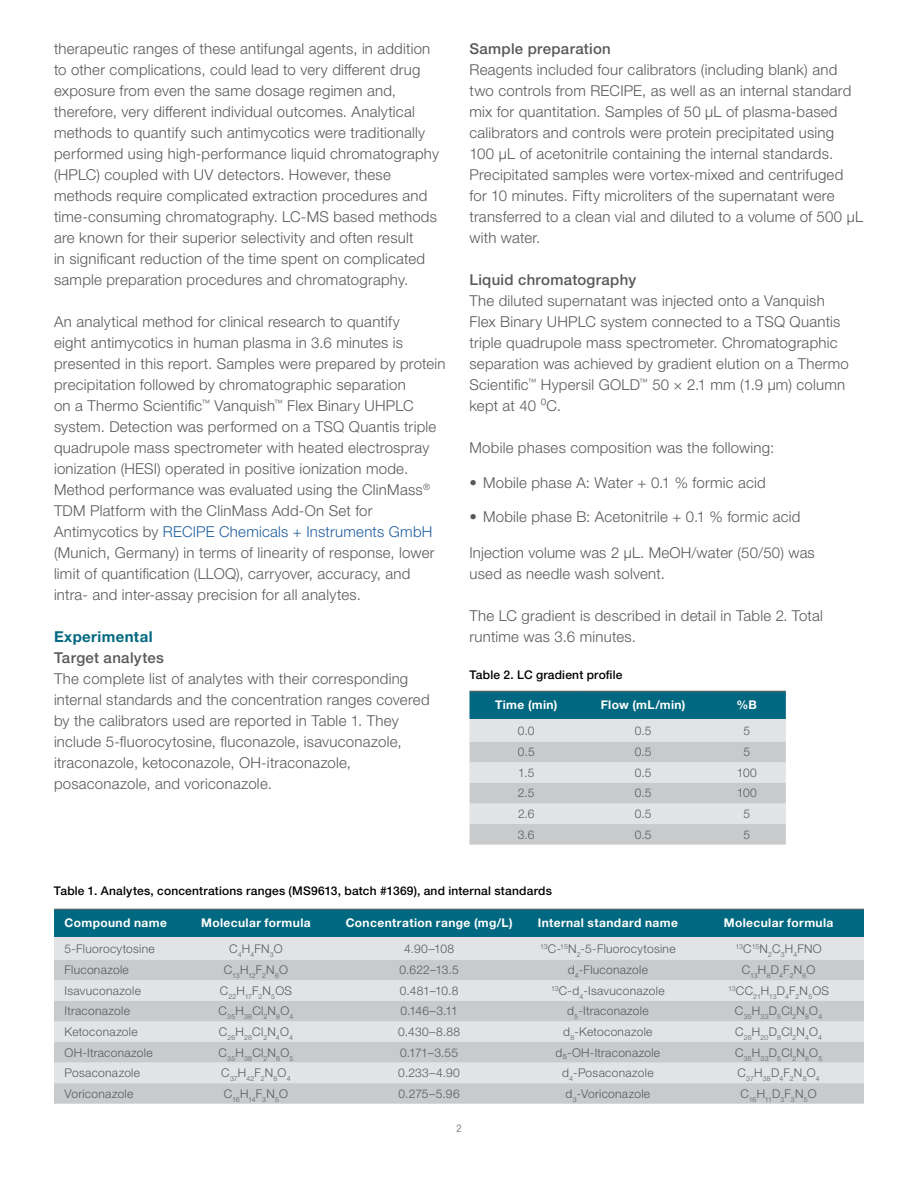
<style>
.page{position:relative;width:918px;height:1188px;background:#fff}
.page>*{position:absolute;margin:0;border:0;box-sizing:border-box;transform-origin:0 0}
.t1{font:300 15px/21px "Helvetica Neue LTW1 G";letter-spacing:.015em;color:#58595b}
.t2{font:500 15px "Helvetica Neue LTW1 G";letter-spacing:.02em;color:#58595b}
.t3{font:700 15px "Helvetica Neue LTW1 G";letter-spacing:.025em;color:#006880}
.t4{font:300 12px "Helvetica Neue LTW1 G";letter-spacing:.025em;color:#58595b}
.t5{font:700 12px "Helvetica Neue LTW1 G";letter-spacing:.035em;color:#fff}
.t6{font:500 12px "Helvetica Neue LTW1 G";letter-spacing:.02em;color:#000}
.t7{font:300 condensed 10.5px "Helvetica Neue LTW1 G";color:#58595b}
.t8{font:300 7.05px "Helvetica Neue LTW1 G";letter-spacing:.005em;color:#58595b}
.s1{color:#215e9e}
.s2{font-size:12px}
</style>
<div class="page">
<svg style="left:469px;top:692px;width:317px;height:153px;background:#b0c3c8"></svg>
<hr style="left:469px;top:691px;width:110px;height:1px;background:#58595b">
<hr style="left:579px;top:691px;width:129px;height:1px;background:#58595b">
<hr style="left:708px;top:691px;width:78px;height:1px;background:#58595b">
<div style="left:54px;top:910px;width:810px;height:27px;background:#006880"></div>
<div style="left:54px;top:937px;width:810px;height:23px;background:#e2e3e4"></div>
<svg style="left:54px;top:960px;width:810px;height:144px;background:#d3d4d6"></svg>
<hr style="left:54px;top:909px;width:122px;height:1px;background:#58595b">
<hr style="left:176px;top:909px;width:160px;height:1px;background:#58595b">
<hr style="left:336px;top:909px;width:186px;height:1px;background:#58595b">
<hr style="left:522px;top:909px;width:171px;height:1px;background:#58595b">
<hr style="left:693px;top:909px;width:171px;height:1px;background:#58595b">
<p class="t1" style="left:54px;top:38px;width:386px">therapeutic ranges of these antifungal agents, in addition to other complications, could lead to very different drug exposure from even the same dosage regimen and, therefore, very different individual outcomes. Analytical methods to quantify such antimycotics were traditionally performed using high-performance liquid chromatography (HPLC) coupled with UV detectors. However, these methods require complicated extraction procedures and time-consuming chromatography. LC-MS based methods are known for their superior selectivity and often result<br>in significant reduction of the time spent on complicated sample preparation procedures and chromatography.</p>
<p class="t1" style="left:54px;top:311px;width:393px">An analytical method for clinical research to quantify<br>eight antimycotics in human plasma in 3.6 minutes is presented in this report. Samples were prepared by protein precipitation followed by chromatographic separation<br>on a Thermo Scientific<sup>™</sup> Vanquish<sup>™</sup> Flex Binary UHPLC system. Detection was performed on a TSQ Quantis triple quadrupole mass spectrometer with heated electrospray ionization (HESI) operated in positive ionization mode.<br>Method performance was evaluated using the ClinMass<sup>® </sup>TDM Platform with the ClinMass Add-On Set for Antimycotics by <span class="s1">RECIPE Chemicals + Instruments GmbH </span>(Munich, Germany) in terms of linearity of response, lower limit of quantification (LLOQ), carryover, accuracy, and intra- and inter-assay precision for all analytes.</p>
<p class="t3" style="left:54px;top:627px;width:100px">Experimental</p>
<p class="t2" style="left:54px;top:649px;width:111px">Target analytes</p>
<p class="t1" style="left:54px;top:668px;width:377px">The complete list of analytes with their corresponding internal standards and the concentration ranges covered by the calibrators used are reported in Table 1. They include 5-fluorocytosine, fluconazole, isavuconazole, itraconazole, ketoconazole, OH-itraconazole, posaconazole, and voriconazole.</p>
<p class="t2" style="left:469px;top:40px;width:143px">Sample preparation</p>
<p class="t1" style="left:469px;top:59px;width:395px">Reagents included four calibrators (including blank) and two controls from RECIPE, as well as an internal standard mix for quantitation. Samples of 50 µL of plasma-based calibrators and controls were protein precipitated using<br>100 µL of acetonitrile containing the internal standards.<br>Precipitated samples were vortex-mixed and centrifuged for 10 minutes. Fifty microliters of the supernatant were transferred to a clean vial and diluted to a volume of 500 µL with water.</p>
<p class="t2" style="left:469px;top:271px;width:168px">Liquid chromatography</p>
<p class="t1" style="left:469px;top:290px;width:381px">The diluted supernatant was injected onto a Vanquish Flex Binary UHPLC system connected to a TSQ Quantis triple quadrupole mass spectrometer. Chromatographic separation was achieved by gradient elution on a Thermo Scientific<sup>™</sup> Hypersil GOLD<sup>™</sup> 50 × 2.1 mm (1.9 µm) column kept at 40 ⁰C.</p>
<p class="t1" style="left:470px;top:437px;width:306px">Mobile phases composition was the following:</p>
<p class="t1" style="left:470px;top:472px;width:298px">• Mobile phase A: Water + 0.1 % formic acid</p>
<p class="t1" style="left:470px;top:506px;width:333px">• Mobile phase B: Acetonitrile + 0.1 % formic acid</p>
<p class="t1" style="left:470px;top:542px;width:347px">Injection volume was 2 µL. MeOH/water (50/50) was used as needle wash solvent.</p>
<p class="t1" style="left:470px;top:605px;width:355px">The LC gradient is described in detail in Table 2. Total runtime was 3.6 minutes.</p>
<p class="t6" style="left:469px;top:667px;width:155px">Table 2. LC gradient profile</p>
<p class="t5" style="left:495px;top:698px;width:64px">Time (min)</p>
<p class="t5" style="left:601px;top:698px;width:86px">Flow (mL/min)</p>
<p class="t5" style="left:737px;top:698px;width:22px">%B</p>
<p class="t4" style="left:518px;top:723px;width:18px">0.0</p>
<p class="t4" style="left:635px;top:723px;width:18px">0.5</p>
<p class="t4" style="left:743px;top:723px;width:8px">5</p>
<p class="t4" style="left:518px;top:745px;width:18px">0.5</p>
<p class="t4" style="left:635px;top:745px;width:18px">0.5</p>
<p class="t4" style="left:743px;top:745px;width:8px">5</p>
<p class="t4" style="left:518px;top:765px;width:18px">1.5</p>
<p class="t4" style="left:635px;top:765px;width:18px">0.5</p>
<p class="t4" style="left:737px;top:765px;width:22px">100</p>
<p class="t4" style="left:518px;top:786px;width:18px">2.5</p>
<p class="t4" style="left:635px;top:786px;width:18px">0.5</p>
<p class="t4" style="left:737px;top:786px;width:22px">100</p>
<p class="t4" style="left:518px;top:806px;width:18px">2.6</p>
<p class="t4" style="left:635px;top:806px;width:18px">0.5</p>
<p class="t4" style="left:743px;top:806px;width:8px">5</p>
<p class="t4" style="left:518px;top:827px;width:18px">3.6</p>
<p class="t4" style="left:635px;top:827px;width:18px">0.5</p>
<p class="t4" style="left:743px;top:827px;width:8px">5</p>
<p class="t6" style="left:54px;top:883px;width:499px">Table 1. Analytes, concentrations ranges (MS9613, batch #1369), and internal standards</p>
<p class="t5" style="left:64px;top:916px;width:104px">Compound name</p>
<p class="t5" style="left:201px;top:916px;width:111px">Molecular formula</p>
<p class="t5" style="left:346px;top:916px;width:168px">Concentration range (mg/L)</p>
<p class="t5" style="left:538px;top:916px;width:142px">Internal standard name</p>
<p class="t5" style="left:724px;top:916px;width:111px">Molecular formula</p>
<p class="t4" style="left:64px;top:941px;width:92px">5-Fluorocytosine</p>
<p class="t4" style="left:229px;top:941px;width:55px">C<sub>4</sub>H<sub>4</sub>FN<sub>3</sub>O</p>
<p class="t4" style="left:404px;top:941px;width:52px">4.90–108</p>
<p class="t4" style="left:540px;top:941px;width:137px"><sup>13</sup>C-<sup>15</sup>N<sub>2</sub>-5-Fluorocytosine</p>
<p class="t8" style="left:736px;top:942px;width:88px">13<span class="s2">C</span>15<span class="s2">N</span>2<span class="s2">C</span>3<span class="s2">H</span>4<span class="s2">FNO</span></p>
<p class="t4" style="left:64px;top:963px;width:66px">Fluconazole</p>
<p class="t8" style="left:224px;top:972px;width:66px"><sup>C</sup>13<sup>H</sup>12<sup>F</sup>2<sup>N</sup>6<sup>O</sup></p>
<p class="t4" style="left:400px;top:963px;width:61px">0.622–13.5</p>
<p class="t4" style="left:568px;top:963px;width:82px">d<sub>4</sub>-Fluconazole</p>
<p class="t4" style="left:742px;top:963px;width:75px">C<sub>13</sub>H<sub>8</sub>D<sub>4</sub>F<sub>2</sub>N<sub>6</sub>O</p>
<p class="t4" style="left:64px;top:983px;width:78px">Isavuconazole</p>
<p class="t4" style="left:220px;top:983px;width:74px">C<sub>22</sub>H<sub>17</sub>F<sub>2</sub>N<sub>5</sub>OS</p>
<p class="t4" style="left:400px;top:983px;width:60px">0.481–10.8</p>
<p class="t4" style="left:551px;top:983px;width:115px"><sup>13</sup>C-d<sub>4</sub>-Isavuconazole</p>
<p class="t8" style="left:728px;top:992px;width:102px">13<sup>CC</sup>21<sup>H</sup>13<sup>D</sup>4<sup>F</sup>2<sup>N</sup>5<sup>OS</sup></p>
<p class="t4" style="left:64px;top:1004px;width:67px">Itraconazole</p>
<p class="t8" style="left:219px;top:1013px;width:76px"><sup>C</sup>35<sup>H</sup>38<sup>Cl</sup>2<sup>N</sup>8<sup>O</sup>4</p>
<p class="t4" style="left:401px;top:1004px;width:59px">0.146–3.11</p>
<p class="t4" style="left:567px;top:1004px;width:83px">d<sub>5</sub>-Itraconazole</p>
<p class="t8" style="left:735px;top:1013px;width:89px"><sup>C</sup>35<sup>H</sup>33<sup>D</sup>5<sup>Cl</sup>2<sup>N</sup>8<sup>O</sup>4</p>
<p class="t4" style="left:64px;top:1024px;width:75px">Ketoconazole</p>
<p class="t8" style="left:219px;top:1033px;width:76px"><sup>C</sup>26<sup>H</sup>28<sup>Cl</sup>2<sup>N</sup>4<sup>O</sup>4</p>
<p class="t4" style="left:398px;top:1024px;width:63px">0.430–8.88</p>
<p class="t4" style="left:563px;top:1024px;width:91px">d<sub>8</sub>-Ketoconazole</p>
<p class="t8" style="left:735px;top:1033px;width:88px"><sup>C</sup>26<sup>H</sup>20<sup>D</sup>8<sup>Cl</sup>2<sup>N</sup>4<sup>O</sup>4</p>
<p class="t4" style="left:64px;top:1045px;width:90px">OH-Itraconazole</p>
<p class="t8" style="left:219px;top:1054px;width:76px"><sup>C</sup>35<sup>H</sup>38<sup>Cl</sup>2<sup>N</sup>8<sup>O</sup>5</p>
<p class="t4" style="left:400px;top:1045px;width:59px">0.171–3.55</p>
<p class="t4" style="left:556px;top:1045px;width:106px">d₅-OH-Itraconazole</p>
<p class="t8" style="left:735px;top:1054px;width:89px"><sup>C</sup>35<sup>H</sup>33<sup>D</sup>5<sup>Cl</sup>2<sup>N</sup>8<sup>O</sup>5</p>
<p class="t4" style="left:64px;top:1066px;width:77px">Posaconazole</p>
<p class="t8" style="left:221px;top:1074px;width:71px"><sup>C</sup>37<sup>H</sup>42<sup>F</sup>2<sup>N</sup>8<sup>O</sup>4</p>
<p class="t4" style="left:398px;top:1066px;width:63px">0.233–4.90</p>
<p class="t4" style="left:562px;top:1066px;width:93px">d<sub>4</sub>-Posaconazole</p>
<p class="t8" style="left:738px;top:1074px;width:84px"><sup>C</sup>37<sup>H</sup>38<sup>D</sup>4<sup>F</sup>2<sup>N</sup>8<sup>O</sup>4</p>
<p class="t4" style="left:64px;top:1086px;width:70px">Voriconazole</p>
<p class="t8" style="left:224px;top:1095px;width:66px"><sup>C</sup>16<sup>H</sup>14<sup>F</sup>3<sup>N</sup>5<sup>O</sup></p>
<p class="t4" style="left:399px;top:1086px;width:63px">0.275–5.96</p>
<p class="t4" style="left:566px;top:1086px;width:86px">d<sub>3</sub>-Voriconazole</p>
<p class="t8" style="left:741px;top:1095px;width:78px"><sup>C</sup>16<sup>H</sup>11<sup>D</sup>3<sup>F</sup>3<sup>N</sup>5<sup>O</sup></p>
<p class="t7" style="left:456px;top:1122px;width:7px">2</p>
</div>
